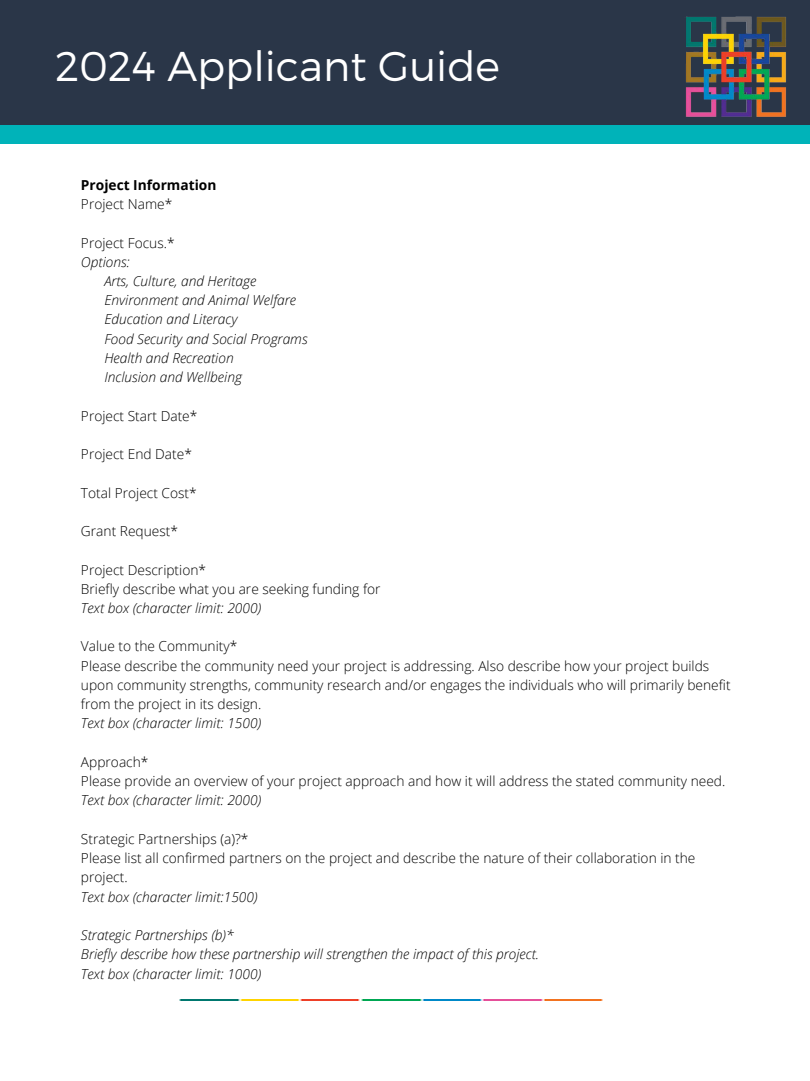
<style>
.page{position:relative;width:810px;height:1081px;background:#fff}
.page>*{position:absolute;margin:0;border:0;box-sizing:border-box;transform-origin:0 0}
.t1{font:300 41.56px "Montserrat";color:#fff}
.t2{font:300 13.75px/19.2px "Open Sans";color:#000}
.t3{font:italic 300 13.75px/19.2px "Open Sans";color:#000}
.t4{font:700 13.75px "Open Sans";color:#000}
</style>
<div class="page">
<div style="left:0;top:0;width:810px;height:126px;background:#2a3648"></div>
<div style="left:0;top:126px;width:810px;height:17px;background:#00b3b9"></div>
<img style="left:685px;top:16px;width:101px;height:101px">
<hr style="left:685px;top:10px;width:1px;height:53px;background:#2a3648">
<hr style="left:682px;top:15px;width:53px;height:2px;background:#2a3648">
<img style="left:179px;top:999px;width:424px;height:1px">
<h1 class="t1" style="left:55px;top:39px;width:446px">2024 Applicant Guide</h1>
<p class="t4" style="left:81px;top:175px;width:137px">Project Information</p>
<p class="t2" style="left:81px;top:194px;width:93px">Project Name*</p>
<p class="t2" style="left:81px;top:232px;width:95px">Project Focus.*</p>
<p class="t3" style="left:104px;top:252px;width:205px;text-indent:-23px">Options:<br>Arts, Culture, and Heritage<br>Environment and Animal Welfare<br>Education and Literacy<br>Food Security and Social Programs<br>Health and Recreation<br>Inclusion and Wellbeing</p>
<p class="t2" style="left:81px;top:405px;width:118px">Project Start Date*</p>
<p class="t2" style="left:81px;top:444px;width:112px">Project End Date*</p>
<p class="t2" style="left:81px;top:482px;width:117px">Total Project Cost*</p>
<p class="t2" style="left:81px;top:521px;width:98px">Grant Request*</p>
<p class="t2" style="left:81px;top:559px;width:301px">Project Description*<br>Briefly describe what you are seeking funding for</p>
<p class="t3" style="left:81px;top:597px;width:182px">Text box (character limit: 2000)</p>
<p class="t2" style="left:81px;top:636px;width:651px">Value to the Community*<br>Please describe the community need your project is addressing. Also describe how your project builds upon community strengths, community research and/or engages the individuals who will primarily benefit from the project in its design.</p>
<p class="t3" style="left:81px;top:713px;width:182px">Text box (character limit: 1500)</p>
<p class="t2" style="left:81px;top:751px;width:646px">Approach*<br>Please provide an overview of your project approach and how it will address the stated community need.</p>
<p class="t3" style="left:81px;top:790px;width:182px">Text box (character limit: 2000)</p>
<p class="t2" style="left:81px;top:828px;width:616px">Strategic Partnerships (a)?*<br>Please list all confirmed partners on the project and describe the nature of their collaboration in the project.</p>
<p class="t3" style="left:81px;top:886px;width:178px">Text box (character limit:1500)</p>
<p class="t3" style="left:81px;top:924px;width:460px">Strategic Partnerships (b)*<br>Briefly describe how these partnership will strengthen the impact of this project.<br>Text box (character limit: 1000)</p>
</div>
